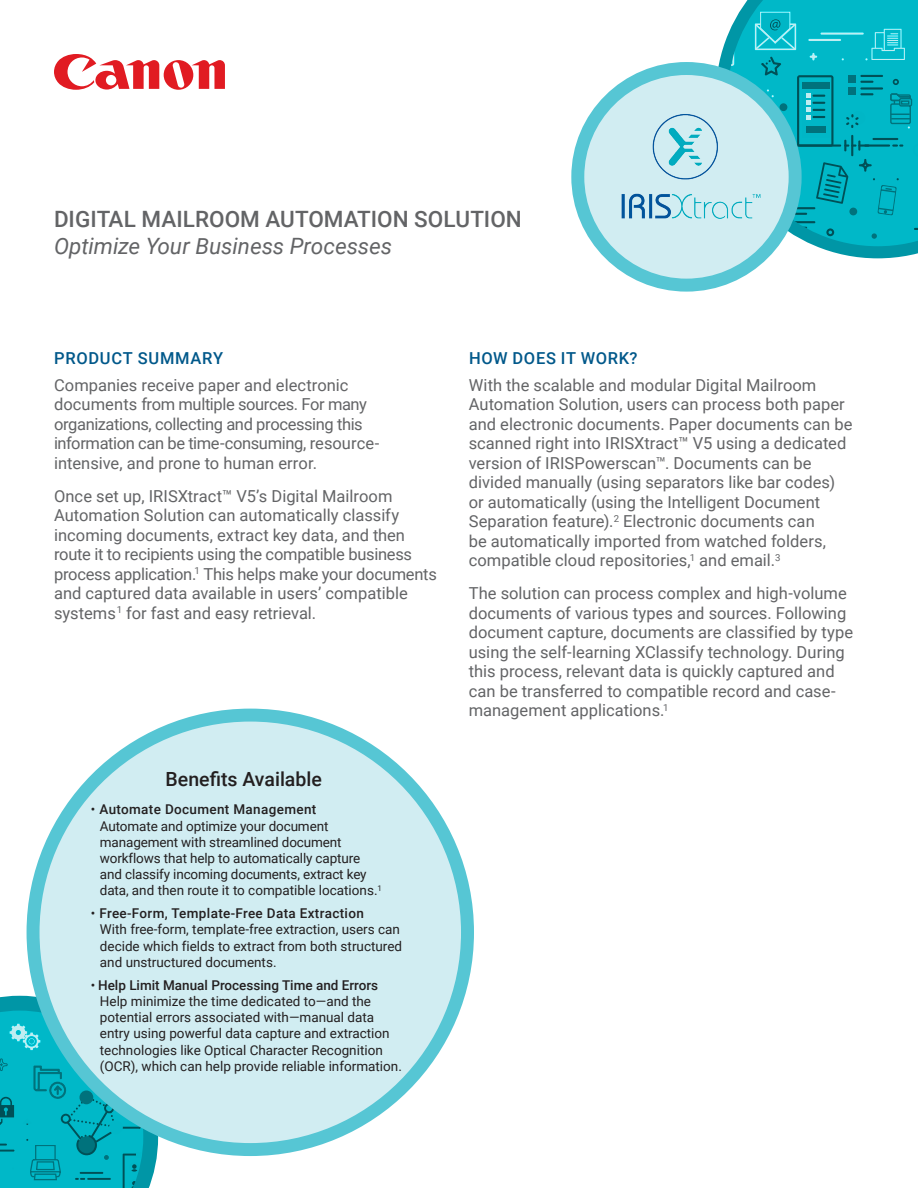
<style>
.page{position:relative;width:918px;height:1188px;background:#fff}
.page>*{position:absolute;margin:0;border:0;box-sizing:border-box;transform-origin:0 0}
.intro_text{font:500 22.5px/27px "Roboto";color:#636466}
.t1{font:500 19.5px "Roboto";color:#231f20}
.TEXT__last_paragraph{font:16.5px/19.5px "Roboto";color:#636466}
.TEXT__last_paragraph-2{font:500 16.5px "Roboto";letter-spacing:.045em;color:#00588a}
.CHART_bullet_txt{font:13.5px/16.2px "Roboto";color:#231f20}
.s1{font-weight:400;font-style:italic}
.s2{font-weight:500}
</style>
<div class="page">
<svg style="left:0;top:996px;width:158px;height:192px;background:#09afbe"></svg>
<svg style="left:718px;top:0;width:200px;height:258px;background:#11b4c2"></svg>
<div style="left:33px;top:715px;width:435px;height:435px;background:#d1edf2;border-radius:50%"></div>
<div style="left:27px;top:709px;width:447px;height:447px;border:13px solid #56c6d4;border-radius:50%"></div>
<svg style="left:578px;top:69px;width:217px;height:216px;background:#b4e3eb"></svg>
<div style="left:571px;top:62px;width:231px;height:230px;border:13px solid #56c6d4;border-radius:50%"></div>
<img style="left:598px;top:91px;width:177px;height:151px">
<svg style="left:54px;top:54px;width:171px;height:36px"></svg>
<p class="intro_text" style="left:54px;top:204px;width:469px">DIGITAL MAILROOM AUTOMATION SOLUTION<br><span class="s1">Optimize Your Business Processes</span></p>
<p class="TEXT__last_paragraph-2" style="left:54px;top:347px;width:170px">PRODUCT SUMMARY</p>
<p class="TEXT__last_paragraph" style="left:54px;top:375px;width:327px">Companies receive paper and electronic documents from multiple sources. For many organizations, collecting and processing this information can be time-consuming, resource&shy;intensive, and prone to human error.</p>
<p class="TEXT__last_paragraph" style="left:54px;top:486px;width:384px">Once set up, IRISXtract™ V5’s Digital Mailroom Automation Solution can automatically classify incoming documents, extract key data, and then route it to recipients using the compatible business process application.<sup>1</sup> This helps make your documents and captured data available in users’ compatible systems<sup>1</sup> for fast and easy retrieval.</p>
<p class="t1" style="left:166px;top:765px;width:158px">Benefits Available</p>
<p class="CHART_bullet_txt" style="left:100px;top:801px;width:284px;text-indent:-9px">• <span class="s2">Automate Document Management<br></span>Automate and optimize your document management with streamlined document workflows that help to automatically capture and classify incoming documents, extract key data, and then route it to compatible locations.<sup>1</sup></p>
<p class="CHART_bullet_txt" style="left:100px;top:905px;width:304px;text-indent:-9px">• <span class="s2">Free-Form, Template-Free Data Extraction<br></span>With free-form, template-free extraction, users can decide which fields to extract from both structured and unstructured documents.</p>
<p class="CHART_bullet_txt" style="left:100px;top:976px;width:303px;text-indent:-9px">• <span class="s2">Help Limit Manual Processing Time and Errors </span>Help minimize the time dedicated to—and the potential errors associated with—manual data entry using powerful data capture and extraction technologies like Optical Character Recognition (OCR), which can help provide reliable information.</p>
<p class="TEXT__last_paragraph-2" style="left:469px;top:347px;width:170px">HOW DOES IT WORK?</p>
<p class="TEXT__last_paragraph" style="left:469px;top:375px;width:385px">With the scalable and modular Digital Mailroom Automation Solution, users can process both paper and electronic documents. Paper documents can be scanned right into IRISXtract™ V5 using a dedicated version of IRISPowerscan™. Documents can be divided manually (using separators like bar codes) or automatically (using the Intelligent Document Separation feature).<sup>2</sup> Electronic documents can<br>be automatically imported from watched folders, compatible cloud repositories,<sup>1</sup> and email.<sup>3</sup></p>
<p class="TEXT__last_paragraph" style="left:469px;top:583px;width:386px">The solution can process complex and high-volume documents of various types and sources. Following document capture, documents are classified by type using the self-learning XClassify technology. During this process, relevant data is quickly captured and can be transferred to compatible record and case&shy;management applications.<sup>1</sup></p>
</div>
